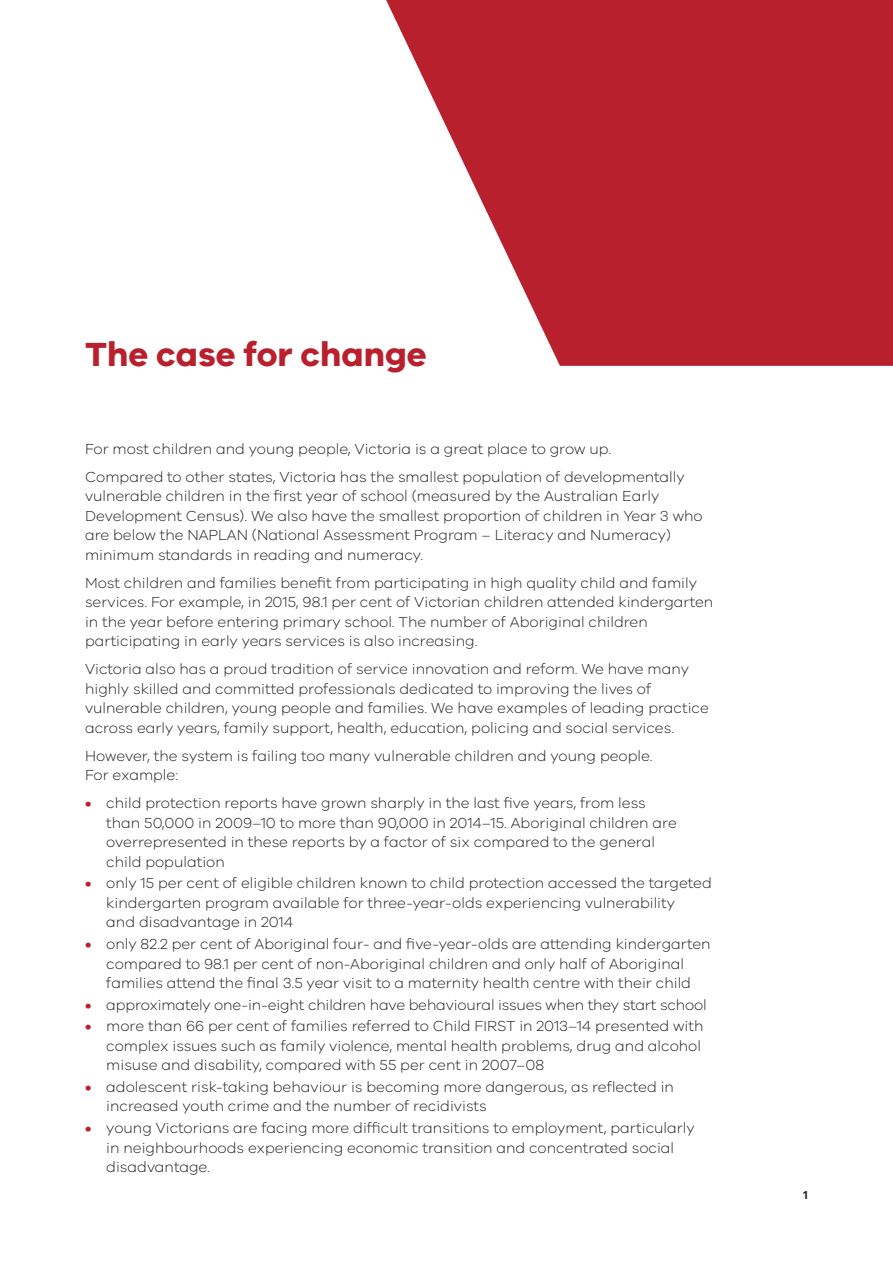
<style>
.page{position:relative;width:893px;height:1263px;background:#fff}
.page>*{position:absolute;margin:0;border:0;box-sizing:border-box;transform-origin:0 0}
.t1{font:700 34.5px "VIC";color:#b9202e}
.t2{font:300 15px/19.5px "VIC";color:#231f20}
.t3{font:600 12px "VIC";color:#231f20}
.s1{font-weight:600;color:#b9202e}
</style>
<div class="page">
<svg style="left:386px;top:0;width:507px;height:366px;fill:#b9202e"></svg>
<h1 class="t1" style="left:85px;top:333px;width:343px">The case for change</h1>
<p class="t2" style="left:85px;top:434px;width:601px;line-height:28px">For most children and young people, Victoria is a great place to grow up.<br>Compared to other states, Victoria has the smallest population of developmentally</p>
<p class="t2" style="left:85px;top:486px;width:619px">vulnerable children in the first year of school (measured by the Australian Early Development Census). We also have the smallest proportion of children in Year 3 who are below the NAPLAN (National Assessment Program – Literacy and Numeracy) minimum standards in reading and numeracy.</p>
<p class="t2" style="left:85px;top:572px;width:630px">Most children and families benefit from participating in high quality child and family services. For example, in 2015, 98.1 per cent of Victorian children attended kindergarten in the year before entering primary school. The number of Aboriginal children participating in early years services is also increasing.</p>
<p class="t2" style="left:85px;top:659px;width:625px">Victoria also has a proud tradition of service innovation and reform. We have many highly skilled and committed professionals dedicated to improving the lives of vulnerable children, young people and families. We have examples of leading practice across early years, family support, health, education, policing and social services.</p>
<p class="t2" style="left:85px;top:745px;width:569px">However, the system is failing too many vulnerable children and young people.<br>For example:</p>
<p class="t2" style="left:106px;top:793px;width:572px;text-indent:-21px"><span class="s1">•</span> child protection reports have grown sharply in the last five years, from less than 50,000 in 2009–10 to more than 90,000 in 2014–15. Aboriginal children are overrepresented in these reports by a factor of six compared to the general child population</p>
<p class="t2" style="left:106px;top:873px;width:607px;text-indent:-21px"><span class="s1">•</span> only 15 per cent of eligible children known to child protection accessed the targeted kindergarten program available for three-year-olds experiencing vulnerability<br>and disadvantage in 2014</p>
<p class="t2" style="left:85px;top:934px;width:627px;text-align:center"><span class="s1">•</span> only 82.2 per cent of Aboriginal four- and five-year-olds are attending kindergarten compared to 98.1 per cent of non-Aboriginal children and only half of Aboriginal families attend the final 3.5 year visit to a maternity health centre with their child</p>
<p class="t2" style="left:85px;top:994px;width:623px"><span class="s1">•</span> approximately one-in-eight children have behavioural issues when they start school</p>
<p class="t2" style="left:106px;top:1016px;width:599px;text-indent:-21px"><span class="s1">•</span> more than 66 per cent of families referred to Child FIRST in 2013–14 presented with complex issues such as family violence, mental health problems, drug and alcohol misuse and disability, compared with 55 per cent in 2007–08</p>
<p class="t2" style="left:106px;top:1077px;width:569px;text-indent:-21px"><span class="s1">•</span> adolescent risk-taking behaviour is becoming more dangerous, as reflected in increased youth crime and the number of recidivists</p>
<p class="t2" style="left:106px;top:1118px;width:590px;text-indent:-21px"><span class="s1">•</span> young Victorians are facing more difficult transitions to employment, particularly in neighbourhoods experiencing economic transition and concentrated social disadvantage.</p>
<p class="t3" style="left:803px;top:1188px;width:6px">1</p>
</div>
